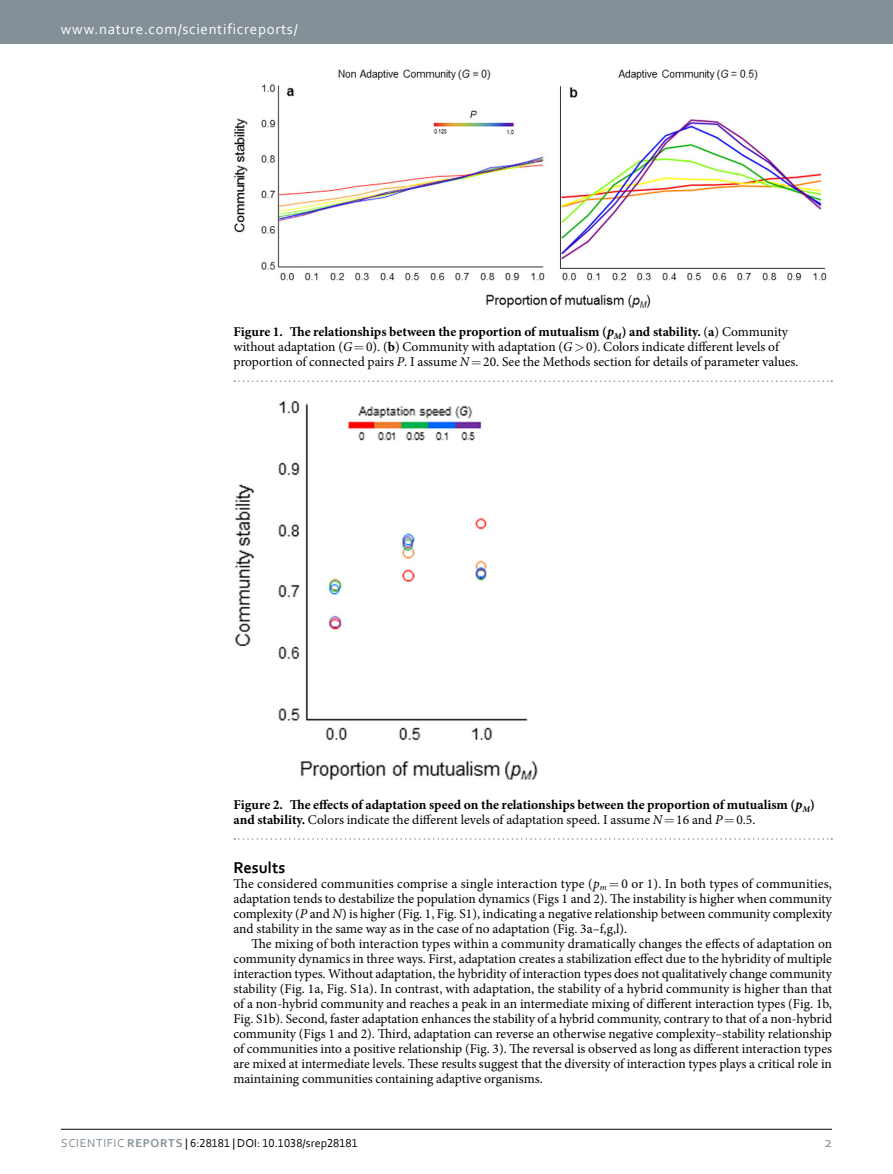
<style>
.page{position:relative;width:893px;height:1174px;background:#fff}
.page>*{position:absolute;margin:0;border:0;box-sizing:border-box;transform-origin:0 0}
.t1{font:16.5px "Corbel Bold 2";color:#000}
.t2{font:15px "Corbel";letter-spacing:.045em;color:#fff}
.t3{font:15px "Corbel";color:#839097}
.t4{font:13.5px/15px "Minion Pro";color:#000;text-align:justify}
.t5{font:700 13.5px/15px "Minion Pro";color:#000}
.t6{font:12px "Corbel 2";color:#000}
.s1{font-weight:700}
.s2{font-weight:700;font-style:italic}
.s3{font-style:italic}
.s4{font-weight:400}
.s5{font-weight:400;font-style:italic}
.s6{font-family:"Corbel";color:#839097}
.s7{font-family:"Corbel Bold 2";color:#839097}
</style>
<div class="page">
<div style="left:0;top:0;width:893px;height:43px;background:#839097"></div>
<hr style="left:61px;top:1129px;width:771px;height:1px;background:#000">
<img style="left:234px;top:70px;width:593px;height:238px">
<svg style="left:234px;top:380px;width:598px;height:2px"></svg>
<img style="left:235px;top:401px;width:303px;height:379px">
<svg style="left:234px;top:838px;width:598px;height:1px"></svg>
<p class="t2" style="left:61px;top:19px;width:238px">www.nature.com/scientificreports/</p>
<p class="t4" style="left:233px;top:324px;width:567px;text-align:left"><span class="s1">Figure 1. The relationships between the proportion of mutualism (</span><span class="s2">p</span><sub>M</sub><span class="s1">) and stability.</span> (<span class="s1">a</span>) Community without adaptation (<span class="s3">G</span> 0). (<span class="s1">b</span>) Community with adaptation (<span class="s3">G</span> 0). Colors indicate different levels of proportion of connected pairs <span class="s3">P</span>. I assume <span class="s3">N</span> 20. See the Methods section for details of parameter values.</p>
<p class="t5" style="left:233px;top:797px;width:583px">Figure 2. The effects of adaptation speed on the relationships between the proportion of mutualism (<span class="s3">p</span><sub>M</sub>) and stability. <span class="s4">Colors indicate the different levels of adaptation speed. I assume</span> <span class="s5">N</span> <span class="s4">16 and</span> <span class="s5">P</span> <span class="s4">0.5.</span></p>
<p class="t1" style="left:233px;top:857px;width:53px">Results</p>
<p class="t4" style="left:233px;top:876px;width:600px">The considered communities comprise a single interaction type (<span class="s3">p</span><sub>m</sub> 0 or 1). In both types of communities, adaptation tends to destabilize the population dynamics (Figs 1 and 2). The instability is higher when community complexity (<span class="s3">P</span> and <span class="s3">N</span>) is higher (Fig. 1, Fig. S1), indicating a negative relationship between community complexity and stability in the same way as in the case of no adaptation (Fig. 3a–f,g,l).</p>
<p class="t4" style="left:233px;top:936px;width:600px;text-indent:18px">The mixing of both interaction types within a community dramatically changes the effects of adaptation on community dynamics in three ways. First, adaptation creates a stabilization effect due to the hybridity of multiple interaction types. Without adaptation, the hybridity of interaction types does not qualitatively change community stability (Fig. 1a, Fig. S1a). In contrast, with adaptation, the stability of a hybrid community is higher than that of a non-hybrid community and reaches a peak in an intermediate mixing of different interaction types (Fig. 1b, Fig. S1b). Second, faster adaptation enhances the stability of a hybrid community, contrary to that of a non-hybrid community (Figs 1 and 2). Third, adaptation can reverse an otherwise negative complexity–stability relationship of communities into a positive relationship (Fig. 3). The reversal is observed as long as different interaction types are mixed at intermediate levels. These results suggest that the diversity of interaction types plays a critical role in maintaining communities containing adaptive organisms.</p>
<p class="t6" style="left:61px;top:1135px;width:298px"><span class="s6">Scientific</span> <span class="s7">REPOrTS</span> | 6:28181 | DOI: 10.1038/srep28181</p>
<p class="t3" style="left:824px;top:1132px;width:9px">2</p>
</div>
